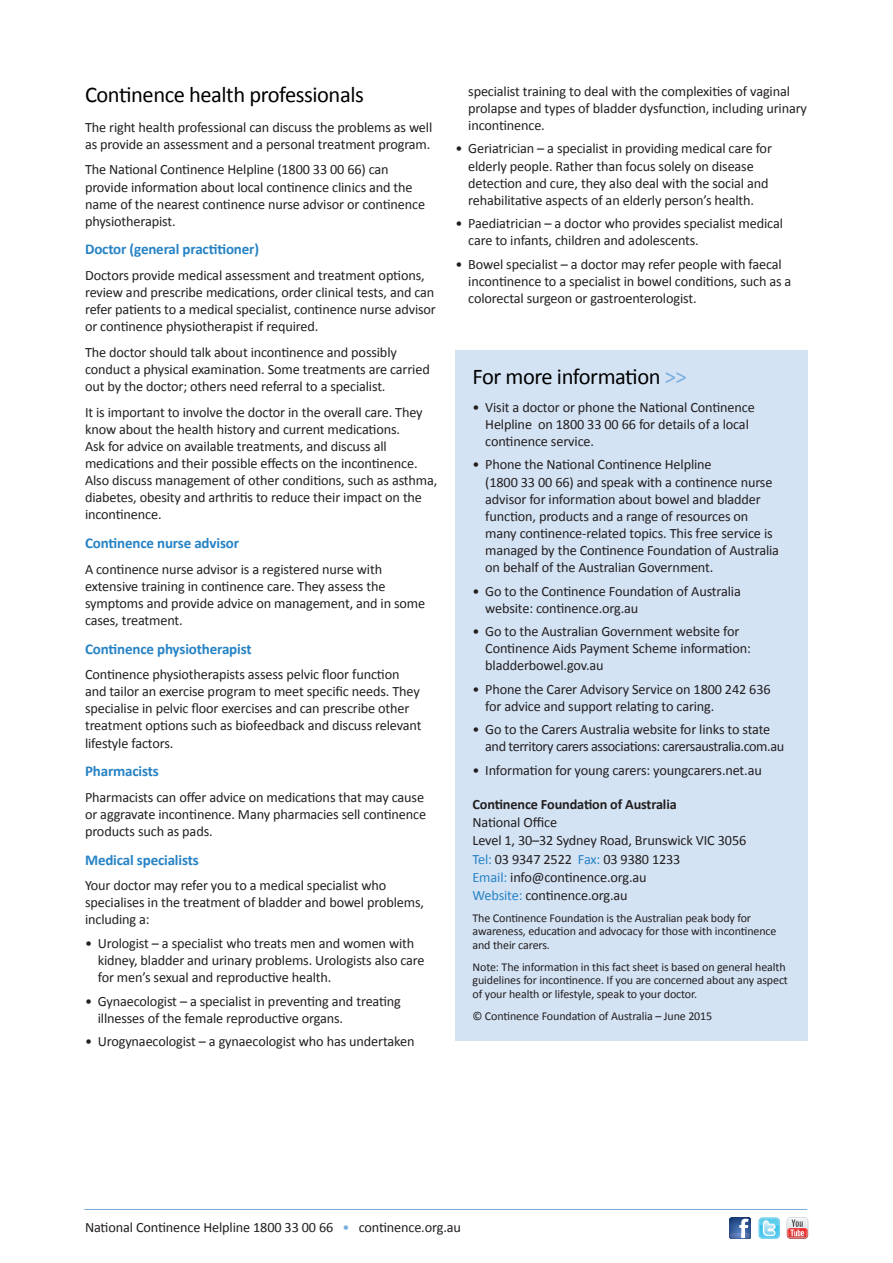
<style>
.page{position:relative;width:893px;height:1263px;background:#fff}
.page>*{position:absolute;margin:0;border:0;box-sizing:border-box;transform-origin:0 0}
.Heading1{font:22.5px "Calibri";letter-spacing:-.02em;color:#000}
.Heading2{font:700 15px "Calibri";letter-spacing:-.01em;color:#2783c5}
.Body_text{font:14.25px/17.1px "Calibri";letter-spacing:-.01em;color:#231f20}
.Bullets{font:14.25px/17.1px "Calibri";letter-spacing:-.01em;color:#231f20}
.Bullets-2{font:14.25px/17.1px "Calibri";letter-spacing:-.03em;color:#231f20}
.Body_text-2{font:700 14.25px "Calibri";letter-spacing:-.01em;color:#231f20}
.Body_text-3{font:12px/13.5px "Calibri";letter-spacing:-.01em;color:#231f20}
._8pt_disclaimer_copy{font:12px "Calibri";letter-spacing:-.01em;color:#231f20}
.s1{color:#79aede}
.s2{color:#2783c5}
</style>
<div class="page">
<svg style="left:729px;top:1217px;width:22px;height:22px"></svg>
<svg style="left:758px;top:1217px;width:22px;height:22px"></svg>
<svg style="left:787px;top:1217px;width:21px;height:22px"></svg>
<hr style="left:84px;top:1209px;width:723px;height:1px;background:#79aede">
<div style="left:455px;top:350px;width:353px;height:690px;background:#d4e3f4"></div>
<p class="Heading1" style="left:85px;top:80px;width:280px">Continence health professionals</p>
<p class="Body_text" style="left:85px;top:119px;width:349px">The right health professional can discuss the problems as well as provide an assessment and a personal treatment program.</p>
<p class="Body_text" style="left:85px;top:161px;width:342px">The National Continence Helpline (1800 33 00 66) can provide information about local continence clinics and the name of the nearest continence nurse advisor or continence physiotherapist.</p>
<p class="Heading2" style="left:85px;top:240px;width:176px">Doctor (general practitioner)</p>
<p class="Body_text" style="left:85px;top:267px;width:352px">Doctors provide medical assessment and treatment options, review and prescribe medications, order clinical tests, and can refer patients to a medical specialist, continence nurse advisor or continence physiotherapist if required.</p>
<p class="Body_text" style="left:85px;top:344px;width:346px">The doctor should talk about incontinence and possibly conduct a physical examination. Some treatments are carried out by the doctor; others need referral to a specialist.</p>
<p class="Body_text" style="left:85px;top:403px;width:354px">It is important to involve the doctor in the overall care. They know about the health history and current medications.<br>Ask for advice on available treatments, and discuss all medications and their possible effects on the incontinence.<br>Also discuss management of other conditions, such as asthma, diabetes, obesity and arthritis to reduce their impact on the incontinence.</p>
<p class="Heading2" style="left:85px;top:533px;width:156px">Continence nurse advisor</p>
<p class="Body_text" style="left:85px;top:560px;width:342px">A continence nurse advisor is a registered nurse with extensive training in continence care. They assess the symptoms and provide advice on management, and in some cases, treatment.</p>
<p class="Heading2" style="left:85px;top:639px;width:168px">Continence physiotherapist</p>
<p class="Body_text" style="left:85px;top:666px;width:338px">Continence physiotherapists assess pelvic floor function and tailor an exercise program to meet specific needs. They specialise in pelvic floor exercises and can prescribe other treatment options such as biofeedback and discuss relevant lifestyle factors.</p>
<p class="Heading2" style="left:85px;top:762px;width:75px">Pharmacists</p>
<p class="Body_text" style="left:85px;top:788px;width:343px">Pharmacists can offer advice on medications that may cause or aggravate incontinence. Many pharmacies sell continence products such as pads.</p>
<p class="Heading2" style="left:85px;top:850px;width:115px">Medical specialists</p>
<p class="Body_text" style="left:85px;top:877px;width:341px">Your doctor may refer you to a medical specialist who specialises in the treatment of bladder and bowel problems, including a:</p>
<p class="Bullets" style="left:98px;top:935px;width:328px;text-indent:-13px">• Urologist – a specialist who treats men and women with kidney, bladder and urinary problems. Urologists also care for men’s sexual and reproductive health.</p>
<p class="Bullets" style="left:98px;top:992px;width:305px;text-indent:-13px">• Gynaecologist – a specialist in preventing and treating illnesses of the female reproductive organs.</p>
<p class="Bullets" style="left:85px;top:1033px;width:331px">• Urogynaecologist – a gynaecologist who has undertaken</p>
<p class="Bullets" style="left:468px;top:82px;width:340px">specialist training to deal with the complexities of vaginal prolapse and types of bladder dysfunction, including urinary incontinence.</p>
<p class="Bullets" style="left:468px;top:140px;width:305px;text-indent:-13px">• Geriatrician – a specialist in providing medical care for elderly people. Rather than focus solely on disease detection and cure, they also deal with the social and rehabilitative aspects of an elderly person’s health.</p>
<p class="Bullets" style="left:468px;top:215px;width:316px;text-indent:-13px">• Paediatrician – a doctor who provides specialist medical care to infants, children and adolescents.</p>
<p class="Bullets" style="left:468px;top:256px;width:325px;text-indent:-13px">• Bowel specialist – a doctor may refer people with faecal incontinence to a specialist in bowel conditions, such as a colorectal surgeon or gastroenterologist.</p>
<p class="Heading1" style="left:472px;top:362px;width:216px">For more information <span class="s1">&gt;&gt;</span></p>
<p class="Bullets" style="left:485px;top:398px;width:271px;text-indent:-13px">• Visit a doctor or phone the National Continence<br>Helpline on 1800 33 00 66 for details of a local continence service.</p>
<p class="Bullets" style="left:485px;top:456px;width:295px;text-indent:-13px">• Phone the National Continence Helpline<br>(1800 33 00 66) and speak with a continence nurse advisor for information about bowel and bladder function, products and a range of resources on many continence-related topics. This free service is managed by the Continence Foundation of Australia on behalf of the Australian Government.</p>
<p class="Bullets" style="left:485px;top:582px;width:257px;text-indent:-13px">• Go to the Continence Foundation of Australia website: continence.org.au</p>
<p class="Bullets" style="left:485px;top:623px;width:267px;text-indent:-13px">• Go to the Australian Government website for<br>Continence Aids Payment Scheme information: bladderbowel.gov.au</p>
<p class="Bullets" style="left:485px;top:680px;width:287px;text-indent:-13px">• Phone the Carer Advisory Service on 1800 242 636 for advice and support relating to caring.</p>
<p class="Bullets-2" style="left:485px;top:721px;width:300px;text-indent:-13px">• Go to the Carers Australia website for links to state and territory carers associations: carersaustralia.com.au</p>
<p class="Bullets" style="left:472px;top:762px;width:291px">• Information for young carers: youngcarers.net.au</p>
<p class="Body_text-2" style="left:472px;top:795px;width:206px">Continence Foundation of Australia</p>
<p class="Body_text" style="left:472px;top:814px;width:86px">National Office</p>
<p class="Body_text" style="left:472px;top:832px;width:275px">Level 1, 30–32 Sydney Road, Brunswick VIC 3056</p>
<p class="Body_text" style="left:472px;top:850px;width:209px"><span class="s2">Tel:</span> 03 9347 2522 <span class="s2">Fax:</span> 03 9380 1233</p>
<p class="Body_text" style="left:472px;top:868px;width:176px"><span class="s2">Email:</span> info@continence.org.au</p>
<p class="Body_text" style="left:472px;top:887px;width:157px"><span class="s2">Website:</span> continence.org.au</p>
<p class="Body_text-3" style="left:472px;top:911px;width:306px">The Continence Foundation is the Australian peak body for awareness, education and advocacy for those with incontinence and their carers.</p>
<p class="Body_text-3" style="left:472px;top:960px;width:317px">Note: The information in this fact sheet is based on general health guidelines for incontinence. If you are concerned about any aspect of your health or lifestyle, speak to your doctor.</p>
<p class="_8pt_disclaimer_copy" style="left:472px;top:1008px;width:241px">© Continence Foundation of Australia – June 2015</p>
<p class="Body_text" style="left:85px;top:1219px;width:377px">National Continence Helpline 1800 33 00 66 <span class="s1">•</span> continence.org.au</p>
</div>
